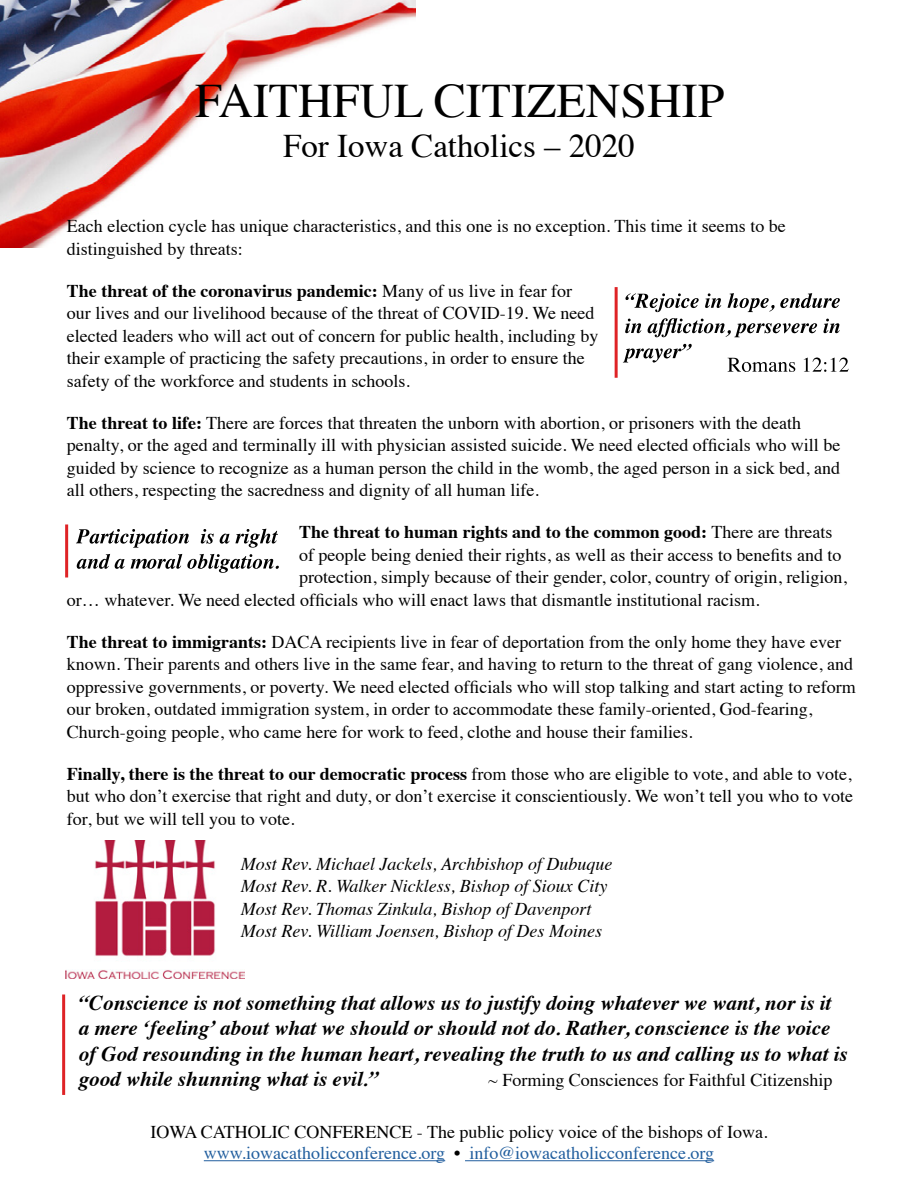
<style>
.page{position:relative;width:918px;height:1188px;background:#fff}
.page>*{position:absolute;margin:0;border:0;box-sizing:border-box;transform-origin:0 0}
.t1{font:48px "Times";color:#000}
.t2{font:33px "Times";color:#000}
.t3{font:italic 700 21px/25.2px "Times";color:#000}
.t4{font:18px/22.5px "Times";color:#000}
.t5{font:italic 18px/22.5px "Times";color:#000}
.t6{font:700 18px "Times";color:#000}
.s1{font-weight:700}
.s2{font-weight:400}
.s3{color:#215e9e}
</style>
<div class="page">
<img style="left:65px;top:841px;width:180px;height:137px">
<img style="left:0;top:0;width:416px;height:247px">
<svg style="left:728px;top:358px;width:121px;height:14px"></svg>
<svg style="left:623px;top:344px;width:69px;height:19px"></svg>
<svg style="left:625px;top:318px;width:215px;height:19px"></svg>
<svg style="left:625px;top:293px;width:215px;height:19px"></svg>
<hr style="left:615px;top:287px;width:3px;height:91px;background:#df2326">
<svg style="left:77px;top:554px;width:202px;height:19px"></svg>
<svg style="left:76px;top:529px;width:202px;height:19px"></svg>
<hr style="left:65px;top:524px;width:3px;height:53px;background:#df2326">
<hr style="left:62px;top:995px;width:3px;height:100px;background:#df2326">
<hr style="left:204px;top:1160px;width:241px;height:1px;background:#215e9e">
<hr style="left:465px;top:1160px;width:249px;height:1px;background:#215e9e">
<h1 class="t1" style="left:195px;top:56px;width:531px">FAITHFUL CITIZENSHIP</h1>
<h2 class="t2" style="left:283px;top:115px;width:353px">For Iowa Catholics – 2020</h2>
<p class="t4" style="left:67px;top:213px;width:720px">Each election cycle has unique characteristics, and this one is no exception. This time it seems to be distinguished by threats:</p>
<p class="t4" style="left:67px;top:278px;width:533px"><span class="s1">The threat of the coronavirus pandemic:</span> Many of us live in fear for our lives and our livelihood because of the threat of COVID-19. We need elected leaders who will act out of concern for public health, including by their example of practicing the safety precautions, in order to ensure the safety of the workforce and students in schools.</p>
<p class="t4" style="left:67px;top:410px;width:775px"><span class="s1">The threat to life:</span> There are forces that threaten the unborn with abortion, or prisoners with the death penalty, or the aged and terminally ill with physician assisted suicide. We need elected officials who will be guided by science to recognize as a human person the child in the womb, the aged person in a sick bed, and all others, respecting the sacredness and dignity of all human life.</p>
<p class="t6" style="left:299px;top:515px;width:535px">The threat to human rights and to the common good: <span class="s2">There are threats</span></p>
<p class="t4" style="left:299px;top:542px;width:544px">of people being denied their rights, as well as their access to benefits and to</p>
<p class="t4" style="left:299px;top:564px;width:549px">protection, simply because of their gender, color, country of origin, religion,</p>
<p class="t4" style="left:67px;top:587px;width:694px">or… whatever. We need elected officials who will enact laws that dismantle institutional racism.</p>
<p class="t4" style="left:67px;top:629px;width:790px"><span class="s1">The threat to immigrants:</span> DACA recipients live in fear of deportation from the only home they have ever known. Their parents and others live in the same fear, and having to return to the threat of gang violence, and oppressive governments, or poverty. We need elected officials who will stop talking and start acting to reform our broken, outdated immigration system, in order to accommodate these family-oriented, God-fearing, Church-going people, who came here for work to feed, clothe and house their families.</p>
<p class="t4" style="left:67px;top:761px;width:788px;text-align:justify"><span class="s1">Finally, there is the threat to our democratic process</span> from those who are eligible to vote, and able to vote, but who don’t exercise that right and duty, or don’t exercise it conscientiously. We won’t tell you who to vote for, but we will tell you to vote.</p>
<p class="t5" style="left:241px;top:851px;width:373px">Most Rev. Michael Jackels, Archbishop of Dubuque Most Rev. R. Walker Nickless, Bishop of Sioux City Most Rev. Thomas Zinkula, Bishop of Davenport Most Rev. William Joensen, Bishop of Des Moines</p>
<p class="t3" style="left:79px;top:989px;width:771px">“Conscience is not something that allows us to justify doing whatever we want, nor is it<br>a mere ‘feeling’ about what we should or should not do. Rather, conscience is the voice of God resounding in the human heart, revealing the truth to us and calling us to what is good while shunning what is evil.”</p>
<p class="t4" style="left:488px;top:1067px;width:346px">~ Forming Consciences for Faithful Citizenship</p>
<p class="t4" style="left:150px;top:1119px;width:619px;line-height:21.6px;text-align:center">IOWA CATHOLIC CONFERENCE - The public policy voice of the bishops of Iowa. <span class="s3">www.iowacatholicconference.org</span> • <span class="s3">info@iowacatholicconference.org</span></p>
</div>
